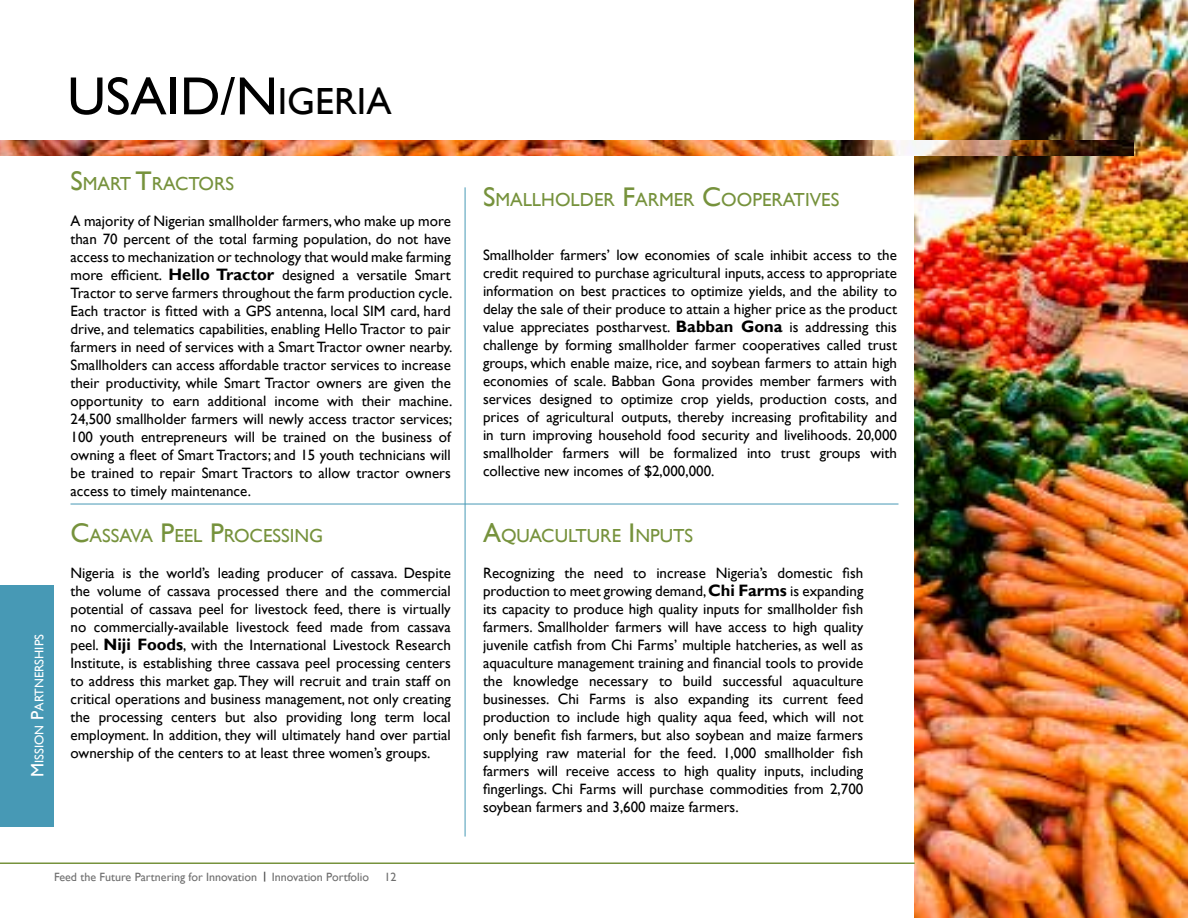
<style>
.page{position:relative;width:1188px;height:918px;background:#fff}
.page>*{position:absolute;margin:0;border:0;box-sizing:border-box;transform-origin:0 0}
.t1{font:54px "Gill Sans";color:#000}
.t2{font:18.9px "Gill Sans";color:#76923c}
.t3{font:15px/18px "Gill Sans";color:#000;text-align:justify}
.t4{font:12.6px "Gill Sans";color:#fff}
.t5{font:12px "Gill Sans";color:#6e6e6e}
.s1{font-size:18px}
.s2{font-size:37.8px}
.s3{font-size:27px}
.s4{font-weight:700;font-size:16.5px}
</style>
<div class="page">
<img style="left:914px;top:0;width:274px;height:918px">
<img style="left:0;top:141px;width:1134px;height:15px">
<div style="left:0;top:585px;width:54px;height:241px;background:#4799b5"></div>
<hr style="left:0;top:862px;width:915px;height:2px;background:#76923c">
<hr style="left:465px;top:187px;width:1px;height:650px;background:#4799b5">
<hr style="left:70px;top:504px;width:828px;height:1px;background:#4799b5">
<p class="t4" style="left:32px;top:777px;width:144px;rotate:-90deg"><span class="s1">M</span>ISSION <span class="s1">P</span>ARTNERSHIPS</p>
<h1 class="t1" style="left:68px;top:65px;width:326px">USAID/N<span class="s2">IGERIA</span></h1>
<p class="t2" style="left:70px;top:173px;width:165px"><span class="s3">S</span>MART <span class="s3">T</span>RACTORS</p>
<p class="t3" style="left:70px;top:213px;width:383px">A majority of Nigerian smallholder farmers, who make up more than 70 percent of the total farming population, do not have access to mechanization or technology that would make farming more efficient. <span class="s4">Hello Tractor</span> designed a versatile Smart Tractor to serve farmers throughout the farm production cycle.<br>Each tractor is fitted with a GPS antenna, local SIM card, hard drive, and telematics capabilities, enabling Hello Tractor to pair farmers in need of services with a Smart Tractor owner nearby.<br>Smallholders can access affordable tractor services to increase their productivity, while Smart Tractor owners are given the opportunity to earn additional income with their machine.<br>24,500 smallholder farmers will newly access tractor services; 100 youth entrepreneurs will be trained on the business of owning a fleet of Smart Tractors; and 15 youth technicians will be trained to repair Smart Tractors to allow tractor owners access to timely maintenance.</p>
<p class="t2" style="left:70px;top:525px;width:254px"><span class="s3">C</span>ASSAVA <span class="s3">P</span>EEL <span class="s3">P</span>ROCESSING</p>
<p class="t3" style="left:70px;top:565px;width:382px">Nigeria is the world’s leading producer of cassava. Despite the volume of cassava processed there and the commercial potential of cassava peel for livestock feed, there is virtually no commercially-available livestock feed made from cassava peel. <span class="s4">Niji Foods</span>, with the International Livestock Research Institute, is establishing three cassava peel processing centers to address this market gap. They will recruit and train staff on critical operations and business management, not only creating the processing centers but also providing long term local employment. In addition, they will ultimately hand over partial ownership of the centers to at least three women’s groups.</p>
<p class="t5" style="left:54px;top:870px;width:317px">Feed the Future Partnering for Innovation Innovation Portfolio</p>
<p class="t5" style="left:384px;top:870px;width:13px">12</p>
<p class="t2" style="left:483px;top:189px;width:358px"><span class="s3">S</span>MALLHOLDER <span class="s3">F</span>ARMER <span class="s3">C</span>OOPERATIVES</p>
<p class="t3" style="left:483px;top:246px;width:416px">Smallholder farmers’ low economies of scale inhibit access to the credit required to purchase agricultural inputs, access to appropriate information on best practices to optimize yields, and the ability to delay the sale of their produce to attain a higher price as the product value appreciates postharvest. <span class="s4">Babban Gona</span> is addressing this challenge by forming smallholder farmer cooperatives called trust groups, which enable maize, rice, and soybean farmers to attain high economies of scale. Babban Gona provides member farmers with services designed to optimize crop yields, production costs, and prices of agricultural outputs, thereby increasing profitability and in turn improving household food security and livelihoods. 20,000 smallholder farmers will be formalized into trust groups with collective new incomes of $2,000,000.</p>
<p class="t2" style="left:483px;top:525px;width:212px"><span class="s3">A</span>QUACULTURE <span class="s3">I</span>NPUTS</p>
<p class="t3" style="left:483px;top:565px;width:382px">Recognizing the need to increase Nigeria’s domestic fish production to meet growing demand, <span class="s4">Chi Farms</span> is expanding its capacity to produce high quality inputs for smallholder fish farmers. Smallholder farmers will have access to high quality juvenile catfish from Chi Farms’ multiple hatcheries, as well as aquaculture management training and financial tools to provide the knowledge necessary to build successful aquaculture businesses. Chi Farms is also expanding its current feed production to include high quality aqua feed, which will not only benefit fish farmers, but also soybean and maize farmers supplying raw material for the feed. 1,000 smallholder fish farmers will receive access to high quality inputs, including fingerlings. Chi Farms will purchase commodities from 2,700 soybean farmers and 3,600 maize farmers.</p>
</div>
